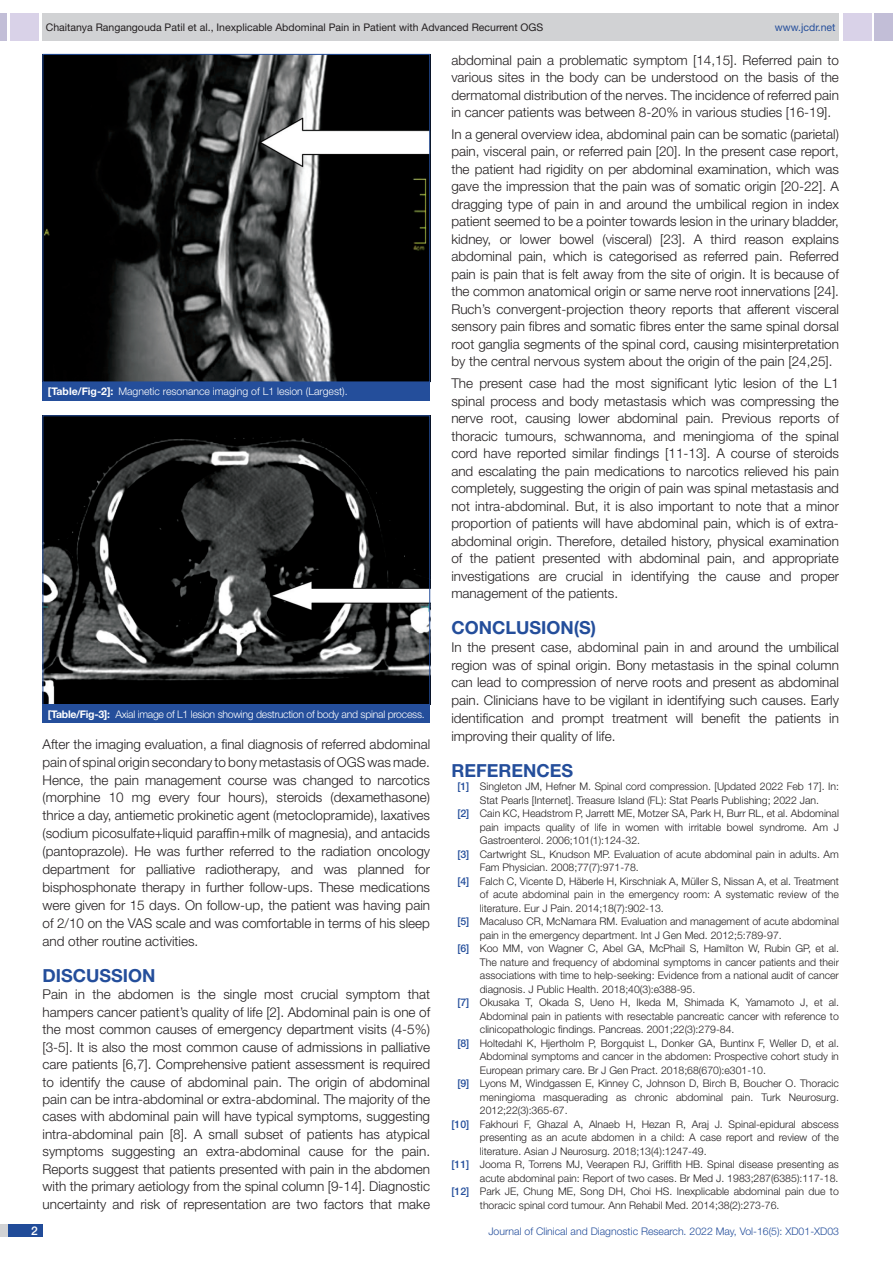
<style>
.page{position:relative;width:893px;height:1263px;background:#fff}
.page>*{position:absolute;margin:0;border:0;box-sizing:border-box;transform-origin:0 0}
.Heading{font:700 18px "Helvetica Neue";color:#244e9b}
.Body_text{font:300 13.5px/17.5px "Helvetica Neue";color:#231f20;text-align:justify}
.t1{font:500 12px "Helvetica Neue";color:#fff}
.t2{font:300 10.5px "Helvetica Neue";color:#231f20}
.t3{font:10.5px "Helvetica Neue";color:#231f20}
.TABLE_FIG{font:300 10.5px "Helvetica Neue";letter-spacing:-.025em;color:#fff}
.t4{font:300 10.5px "Helvetica Neue";color:#244e9b}
.TABLE_FIG-2{font:300 10.5px "Helvetica Neue";color:#fff}
.t5{font:10.5px "Helvetica Neue";color:#244e9b}
.s1{font-weight:700}
.s2{font-weight:500;color:#244e9b}
</style>
<div class="page">
<div style="left:0;top:13px;width:7px;height:28px;background:#c2bed7"></div>
<div style="left:10px;top:13px;width:29px;height:28px;background:#d9d2e8"></div>
<div style="left:43px;top:13px;width:796px;height:28px;background:#d1d2d4"></div>
<div style="left:875px;top:13px;width:18px;height:28px;background:#c2bed7"></div>
<div style="left:843px;top:13px;width:29px;height:28px;background:#d9d2e8"></div>
<div style="left:0;top:1224px;width:43px;height:13px;background:#d1d2d4"></div>
<div style="left:8px;top:1224px;width:35px;height:13px;background:#214c99"></div>
<img style="left:45px;top:56px;width:383px;height:324px">
<div style="left:43px;top:381px;width:387px;height:19px;background:#244e9b"></div>
<img style="left:45px;top:417px;width:383px;height:286px">
<div style="left:43px;top:415px;width:387px;height:290px;border:1px solid #244e9b"></div>
<div style="left:43px;top:704px;width:387px;height:19px;background:#244e9b"></div>
<p class="t3" style="left:46px;top:21px;width:499px">Chaitanya Rangangouda Patil et al., Inexplicable Abdominal Pain in Patient with Advanced Recurrent OGS</p>
<p class="t5" style="left:775px;top:21px;width:62px">www.jcdr.net</p>
<p class="TABLE_FIG-2" style="left:48px;top:385px;width:301px"><span class="s1">[Table/Fig-2]:</span> Magnetic resonance imaging of L1 lesion (Largest).</p>
<p class="TABLE_FIG" style="left:48px;top:708px;width:378px"><span class="s1">[Table/Fig-3]:</span> Axial image of L1 lesion showing destruction of body and spinal process.</p>
<p class="Body_text" style="left:43px;top:735px;width:389px">After the imaging evaluation, a final diagnosis of referred abdominal pain of spinal origin secondary to bony metastasis of OGS was made.<br>Hence, the pain management course was changed to narcotics (morphine 10 mg every four hours), steroids (dexamethasone) thrice a day, antiemetic prokinetic agent (metoclopramide), laxatives (sodium picosulfate+liquid paraffin+milk of magnesia), and antacids (pantoprazole). He was further referred to the radiation oncology department for palliative radiotherapy, and was planned for bisphosphonate therapy in further follow-ups. These medications were given for 15 days. On follow-up, the patient was having pain of 2/10 on the VAS scale and was comfortable in terms of his sleep and other routine activities.</p>
<p class="Heading" style="left:43px;top:964px;width:115px">DISCUSSION</p>
<p class="Body_text" style="left:43px;top:985px;width:389px">Pain in the abdomen is the single most crucial symptom that hampers cancer patient’s quality of life [2]. Abdominal pain is one of the most common causes of emergency department visits (4-5%) [3-5]. It is also the most common cause of admissions in palliative care patients [6,7]. Comprehensive patient assessment is required to identify the cause of abdominal pain. The origin of abdominal pain can be intra-abdominal or extra-abdominal. The majority of the cases with abdominal pain will have typical symptoms, suggesting intra-abdominal pain [8]. A small subset of patients has atypical symptoms suggesting an extra-abdominal cause for the pain.<br>Reports suggest that patients presented with pain in the abdomen with the primary aetiology from the spinal column [9-14]. Diagnostic uncertainty and risk of representation are two factors that make</p>
<p class="Body_text" style="left:451px;top:51px;width:389px">abdominal pain a problematic symptom [14,15]. Referred pain to various sites in the body can be understood on the basis of the dermatomal distribution of the nerves. The incidence of referred pain in cancer patients was between 8-20% in various studies [16-19].</p>
<p class="Body_text" style="left:451px;top:125px;width:389px">In a general overview idea, abdominal pain can be somatic (parietal) pain, visceral pain, or referred pain [20]. In the present case report, the patient had rigidity on per abdominal examination, which was gave the impression that the pain was of somatic origin [20-22]. A dragging type of pain in and around the umbilical region in index patient seemed to be a pointer towards lesion in the urinary bladder, kidney, or lower bowel (visceral) [23]. A third reason explains abdominal pain, which is categorised as referred pain. Referred pain is pain that is felt away from the site of origin. It is because of the common anatomical origin or same nerve root innervations [24].<br>Ruch’s convergent-projection theory reports that afferent visceral sensory pain fibres and somatic fibres enter the same spinal dorsal root ganglia segments of the spinal cord, causing misinterpretation by the central nervous system about the origin of the pain [24,25].</p>
<p class="Body_text" style="left:451px;top:374px;width:389px">The present case had the most significant lytic lesion of the L1 spinal process and body metastasis which was compressing the nerve root, causing lower abdominal pain. Previous reports of thoracic tumours, schwannoma, and meningioma of the spinal cord have reported similar findings [11-13]. A course of steroids and escalating the pain medications to narcotics relieved his pain completely, suggesting the origin of pain was spinal metastasis and not intra-abdominal. But, it is also important to note that a minor proportion of patients will have abdominal pain, which is of extra&shy;abdominal origin. Therefore, detailed history, physical examination of the patient presented with abdominal pain, and appropriate investigations are crucial in identifying the cause and proper management of the patients.</p>
<p class="Heading" style="left:451px;top:616px;width:146px">CONCLUSION(S)</p>
<p class="Body_text" style="left:451px;top:638px;width:389px">In the present case, abdominal pain in and around the umbilical region was of spinal origin. Bony metastasis in the spinal column can lead to compression of nerve roots and present as abdominal pain. Clinicians have to be vigilant in identifying such causes. Early identification and prompt treatment will benefit the patients in improving their quality of life.</p>
<p class="Heading" style="left:451px;top:759px;width:123px">REFERENCES</p>
<p class="t2" style="left:457px;top:780px;width:383px"><span class="s2">[1]</span> Singleton JM, Hefner M. Spinal cord compression. [Updated 2022 Feb 17]. In:</p>
<p class="t2" style="left:480px;top:794px;width:341px">Stat Pearls [Internet]. Treasure Island (FL): Stat Pearls Publishing; 2022 Jan.</p>
<p class="t2" style="left:457px;top:807px;width:383px"><span class="s2">[2]</span> Cain KC, Headstrom P, Jarrett ME, Motzer SA, Park H, Burr RL, et al. Abdominal</p>
<p class="t2" style="left:480px;top:821px;width:361px">pain impacts quality of life in women with irritable bowel syndrome. Am J</p>
<p class="t2" style="left:480px;top:834px;width:162px">Gastroenterol. 2006;101(1):124-32.</p>
<p class="t2" style="left:457px;top:848px;width:383px"><span class="s2">[3]</span> Cartwright SL, Knudson MP. Evaluation of acute abdominal pain in adults. Am</p>
<p class="t2" style="left:480px;top:861px;width:160px">Fam Physician. 2008;77(7):971-78.</p>
<p class="t2" style="left:457px;top:875px;width:383px"><span class="s2">[4]</span> Falch C, Vicente D, Häberle H, Kirschniak A, Müller S, Nissan A, et al. Treatment</p>
<p class="t2" style="left:480px;top:888px;width:361px">of acute abdominal pain in the emergency room: A systematic review of the</p>
<p class="t2" style="left:480px;top:902px;width:185px">literature. Eur J Pain. 2014;18(7):902-13.</p>
<p class="t2" style="left:457px;top:915px;width:383px"><span class="s2">[5]</span> Macaluso CR, McNamara RM. Evaluation and management of acute abdominal</p>
<p class="t2" style="left:480px;top:929px;width:303px">pain in the emergency department. Int J Gen Med. 2012;5:789-97.</p>
<p class="t2" style="left:457px;top:942px;width:383px"><span class="s2">[6]</span> Koo MM, von Wagner C, Abel GA, McPhail S, Hamilton W, Rubin GP, et al.</p>
<p class="t2" style="left:480px;top:956px;width:361px">The nature and frequency of abdominal symptoms in cancer patients and their</p>
<p class="t2" style="left:480px;top:969px;width:361px">associations with time to help-seeking: Evidence from a national audit of cancer</p>
<p class="t2" style="left:480px;top:983px;width:217px">diagnosis. J Public Health. 2018;40(3):e388-95.</p>
<p class="t2" style="left:457px;top:996px;width:383px"><span class="s2">[7]</span> Okusaka T, Okada S, Ueno H, Ikeda M, Shimada K, Yamamoto J, et al.</p>
<p class="t2" style="left:480px;top:1010px;width:361px">Abdominal pain in patients with resectable pancreatic cancer with reference to</p>
<p class="t2" style="left:480px;top:1023px;width:256px">clinicopathologic findings. Pancreas. 2001;22(3):279-84.</p>
<p class="t2" style="left:457px;top:1037px;width:383px"><span class="s2">[8]</span> Holtedahl K, Hjertholm P, Borgquist L, Donker GA, Buntinx F, Weller D, et al.</p>
<p class="t2" style="left:480px;top:1050px;width:361px">Abdominal symptoms and cancer in the abdomen: Prospective cohort study in</p>
<p class="t2" style="left:480px;top:1064px;width:288px">European primary care. Br J Gen Pract. 2018;68(670):e301-10.</p>
<p class="t2" style="left:457px;top:1077px;width:383px"><span class="s2">[9]</span> Lyons M, Windgassen E, Kinney C, Johnson D, Birch B, Boucher O. Thoracic</p>
<p class="t2" style="left:480px;top:1091px;width:361px">meningioma masquerading as chronic abdominal pain. Turk Neurosurg.</p>
<p class="t2" style="left:480px;top:1104px;width:89px">2012;22(3):365-67.</p>
<p class="t2" style="left:451px;top:1118px;width:389px"><span class="s2">[10]</span> Fakhouri F, Ghazal A, Alnaeb H, Hezan R, Araj J. Spinal-epidural abscess</p>
<p class="t2" style="left:480px;top:1131px;width:361px">presenting as an acute abdomen in a child: A case report and review of the</p>
<p class="t2" style="left:480px;top:1145px;width:228px">literature. Asian J Neurosurg. 2018;13(4):1247-49.</p>
<p class="t2" style="left:451px;top:1158px;width:389px"><span class="s2">[11]</span> Jooma R, Torrens MJ, Veerapen RJ, Griffith HB. Spinal disease presenting as</p>
<p class="t2" style="left:480px;top:1172px;width:360px">acute abdominal pain: Report of two cases. Br Med J. 1983;287(6385):117-18.</p>
<p class="t2" style="left:451px;top:1185px;width:389px"><span class="s2">[12]</span> Park JE, Chung ME, Song DH, Choi HS. Inexplicable abdominal pain due to</p>
<p class="t2" style="left:480px;top:1199px;width:301px">thoracic spinal cord tumour. Ann Rehabil Med. 2014;38(2):273-76.</p>
<p class="t1" style="left:31px;top:1223px;width:8px">2</p>
<p class="t4" style="left:488px;top:1225px;width:352px">Journal of Clinical and Diagnostic Research. 2022 May, Vol-16(5): XD01-XD03</p>
</div>
